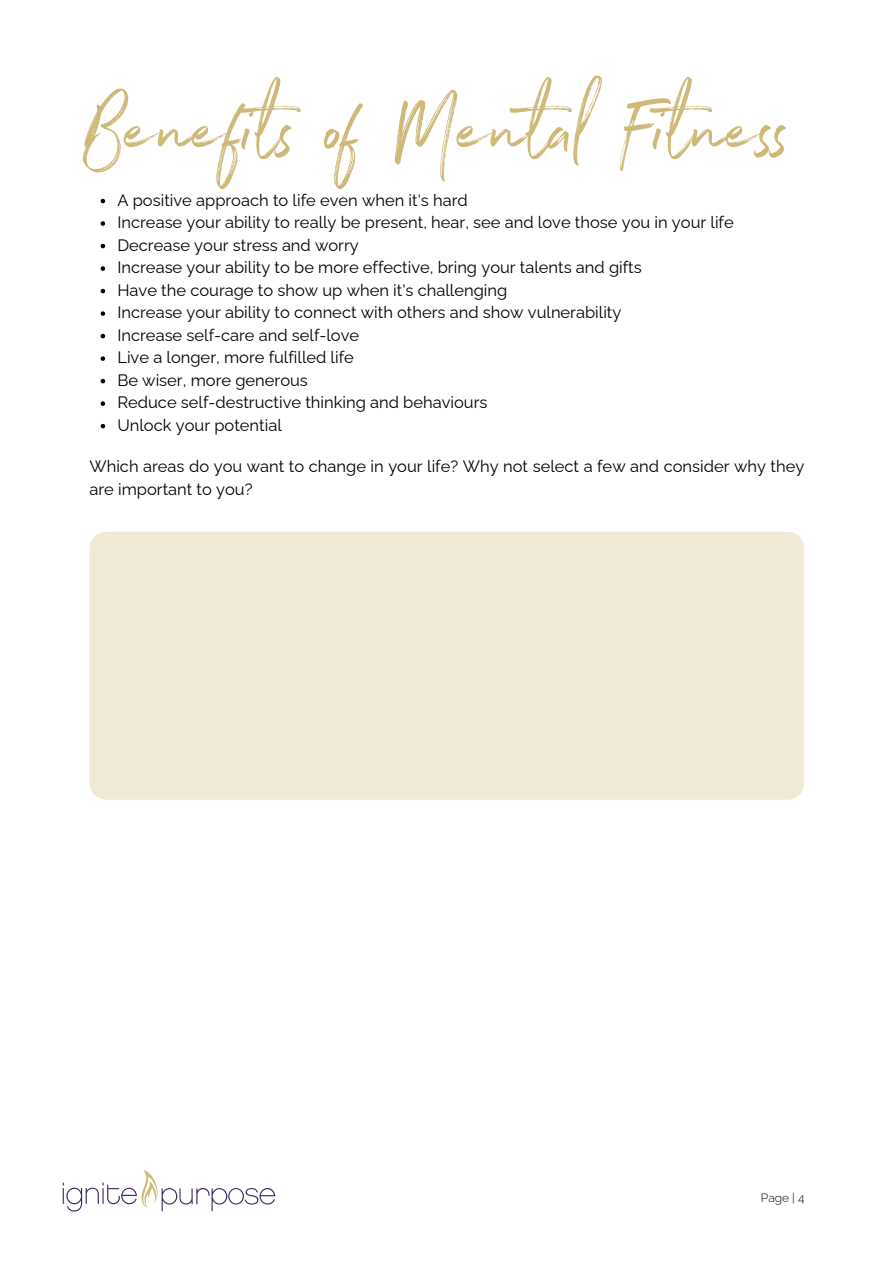
<style>
.page{position:relative;width:894px;height:1264px;background:#fff}
.page>*{position:absolute;margin:0;border:0;box-sizing:border-box;transform-origin:0 0}
.t1{font:96px "Northwell Alt";color:#ceb979}
.t2{font:16.5px/22.5px "Raleway";color:#000}
.t3{font:300 12px "Raleway";color:#000}
</style>
<div class="page">
<svg style="left:63px;top:1170px;width:212px;height:41px"></svg>
<div style="left:89px;top:532px;width:715px;height:267px;background:#f0e9d6"></div>
<svg style="left:101px;top:199px;width:4px;height:4px"></svg>
<svg style="left:101px;top:221px;width:4px;height:5px"></svg>
<svg style="left:101px;top:244px;width:4px;height:4px"></svg>
<svg style="left:101px;top:266px;width:4px;height:5px"></svg>
<svg style="left:101px;top:289px;width:4px;height:4px"></svg>
<svg style="left:101px;top:311px;width:4px;height:5px"></svg>
<svg style="left:101px;top:334px;width:4px;height:4px"></svg>
<svg style="left:101px;top:356px;width:4px;height:5px"></svg>
<svg style="left:101px;top:379px;width:4px;height:4px"></svg>
<svg style="left:101px;top:401px;width:4px;height:5px"></svg>
<svg style="left:101px;top:424px;width:4px;height:4px"></svg>
<h1 class="t1" style="left:89px;top:59px;width:704px">Benefits of Mental Fitness</h1>
<p class="t2" style="left:117px;top:188px;width:617px">A positive approach to life even when it's hard<br>Increase your ability to really be present, hear, see and love those you in your life Decrease your stress and worry<br>Increase your ability to be more effective, bring your talents and gifts<br>Have the courage to show up when it's challenging<br>Increase your ability to connect with others and show vulnerability<br>Increase self-care and self-love<br>Live a longer, more fulfilled life<br>Be wiser, more generous<br>Reduce self-destructive thinking and behaviours<br>Unlock your potential</p>
<p class="t2" style="left:89px;top:455px;width:716px">Which areas do you want to change in your life? Why not select a few and consider why they are important to you?</p>
<p class="t3" style="left:760px;top:1190px;width:45px">Page | 4</p>
</div>
